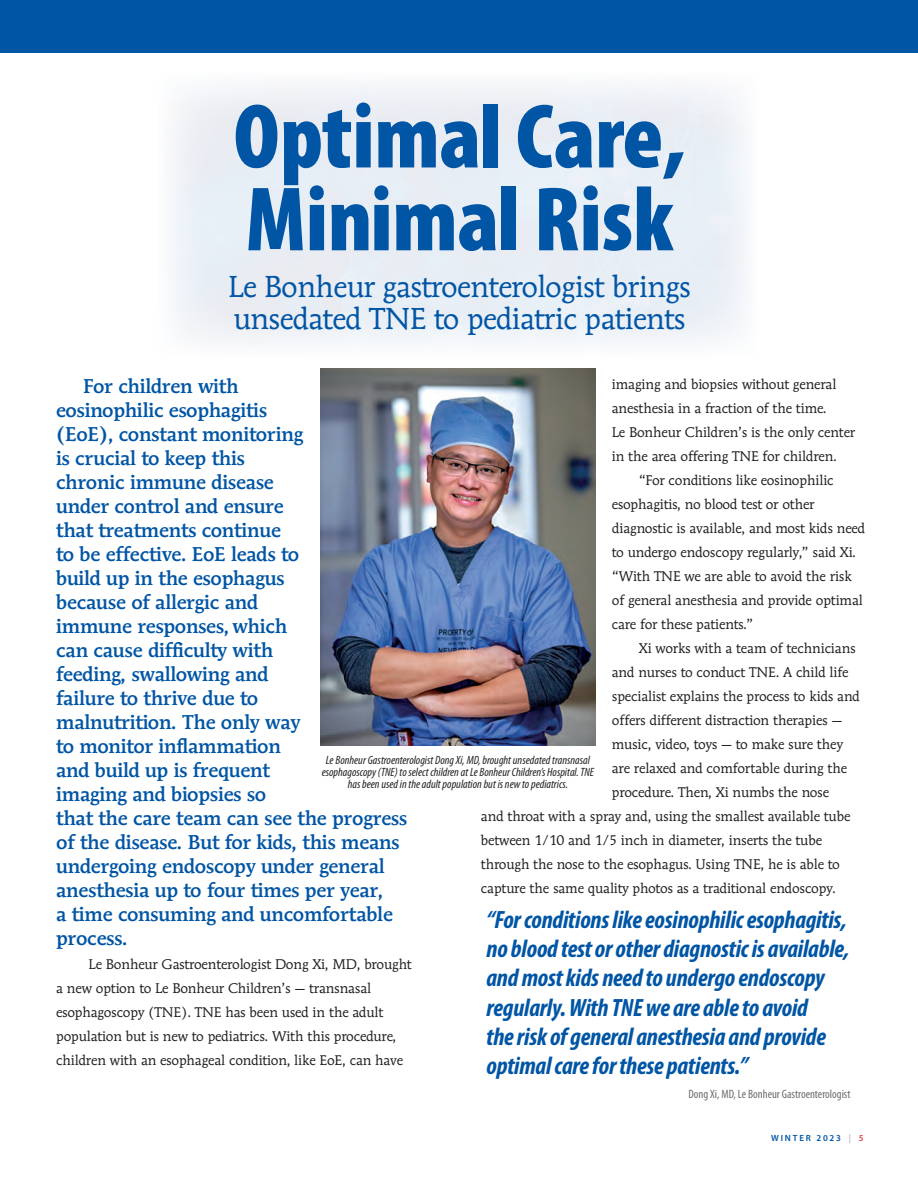
<style>
.page{position:relative;width:918px;height:1188px;background:#fff}
.page>*{position:absolute;margin:0;border:0;box-sizing:border-box;transform-origin:0 0}
.t1{font:900 condensed 92.25px/82.8px "Myriad Pro";color:#0155a5}
.t2{font:30px/31.8px "Mendoza Roman Std";letter-spacing:-.02em;color:#0155a5}
.t3{font:italic 700 condensed 25.05px/29.2px "Myriad Pro";letter-spacing:-.01em;color:#0155a5}
.t4{font:500 19.8px/24px "Mendoza Roman Std";letter-spacing:-.01em;color:#0155a5}
.t5{font:13.8px/24px "Mendoza Roman Std";letter-spacing:-.01em;color:#231f20}
.t6{font:condensed 12.15px "Myriad Pro";color:#6c6d70}
.t7{font:italic condensed 12px/12px "Myriad Pro";color:#231f20;text-align:center}
.t8{font:600 9px "Myriad Pro";letter-spacing:.2em;color:#0155a5}
.s1{font-family:"Mendoza Roman Std";font-weight:500;color:#a8a9ad}
.s2{color:#ee3a41}
</style>
<div class="page">
<img style="left:320px;top:368px;width:276px;height:378px">
<div style="left:0;top:0;width:918px;height:53px;background:#0155a5"></div>
<h1 class="t1" style="left:234px;top:93px;width:453px">Optimal Care,<br>Minimal Risk</h1>
<h2 class="t2" style="left:228px;top:270px;width:465px">Le Bonheur gastroenterologist brings unsedated TNE to pediatric patients</h2>
<p class="t4" style="left:56px;top:374px;width:353px;text-indent:27px">For children with<br>eosinophilic esophagitis<br>(EoE), constant monitoring<br>is crucial to keep this<br>chronic immune disease<br>under control and ensure<br>that treatments continue<br>to be effective. EoE leads to<br>build up in the esophagus<br>because of allergic and<br>immune responses, which<br>can cause difficulty with<br>feeding, swallowing and<br>failure to thrive due to<br>malnutrition. The only way<br>to monitor inflammation<br>and build up is frequent<br>imaging and biopsies so<br>that the care team can see the progress of the disease. But for kids, this means undergoing endoscopy under general anesthesia up to four times per year,<br>a time consuming and uncomfortable process.</p>
<p class="t5" style="left:56px;top:952px;width:357px;text-indent:33px">Le Bonheur Gastroenterologist Dong Xi, MD, brought a new option to Le Bonheur Children’s — transnasal esophagoscopy (TNE). TNE has been used in the adult population but is new to pediatrics. With this procedure, children with an esophageal condition, like EoE, can have</p>
<p class="t5" style="left:612px;top:372px;width:226px">imaging and biopsies without general</p>
<p class="t5" style="left:612px;top:396px;width:216px">anesthesia in a fraction of the time.</p>
<p class="t5" style="left:612px;top:420px;width:245px">Le Bonheur Children’s is the only center</p>
<p class="t5" style="left:612px;top:444px;width:227px">in the area offering TNE for children.</p>
<p class="t5" style="left:639px;top:468px;width:196px">“For conditions like eosinophilic</p>
<p class="t5" style="left:612px;top:492px;width:204px">esophagitis, no blood test or other</p>
<p class="t5" style="left:612px;top:516px;width:255px">diagnostic is available, and most kids need</p>
<p class="t5" style="left:612px;top:540px;width:246px">to undergo endoscopy regularly,” said Xi.</p>
<p class="t5" style="left:612px;top:564px;width:242px">“With TNE we are able to avoid the risk</p>
<p class="t5" style="left:612px;top:588px;width:253px">of general anesthesia and provide optimal</p>
<p class="t5" style="left:612px;top:612px;width:143px">care for these patients.”</p>
<p class="t5" style="left:639px;top:636px;width:218px">Xi works with a team of technicians</p>
<p class="t5" style="left:612px;top:660px;width:238px">and nurses to conduct TNE. A child life</p>
<p class="t5" style="left:612px;top:684px;width:250px">specialist explains the process to kids and</p>
<p class="t5" style="left:612px;top:708px;width:232px">offers different distraction therapies —</p>
<p class="t5" style="left:612px;top:732px;width:233px">music, video, toys — to make sure they</p>
<p class="t5" style="left:612px;top:756px;width:237px">are relaxed and comfortable during the</p>
<p class="t5" style="left:612px;top:780px;width:219px">procedure. Then, Xi numbs the nose</p>
<p class="t5" style="left:481px;top:804px;width:371px">and throat with a spray and, using the smallest available tube</p>
<p class="t5" style="left:481px;top:828px;width:343px">between 1/10 and 1/5 inch in diameter, inserts the tube</p>
<p class="t5" style="left:481px;top:852px;width:361px">through the nose to the esophagus. Using TNE, he is able to</p>
<p class="t5" style="left:481px;top:876px;width:357px">capture the same quality photos as a traditional endoscopy.</p>
<p class="t7" style="left:322px;top:754px;width:274px">Le Bonheur Gastroenterologist Dong Xi, MD, brought unsedated transnasal esophagoscopy (TNE) to select children at Le Bonheur Children’s Hospital. TNE has been used in the adult population but is new to pediatrics.</p>
<p class="t3" style="left:487px;top:905px;width:364px">“For conditions like eosinophilic esophagitis, no blood test or other diagnostic is available, and most kids need to undergo endoscopy regularly. With TNE we are able to avoid<br>the risk of general anesthesia and provide optimal care for these patients.”</p>
<p class="t6" style="left:688px;top:1087px;width:164px">Dong Xi, MD, Le Bonheur Gastroenterologist</p>
<p class="t8" style="left:771px;top:1132px;width:94px">WINTER 2023 <span class="s1">|</span> <span class="s2">5</span></p>
</div>
